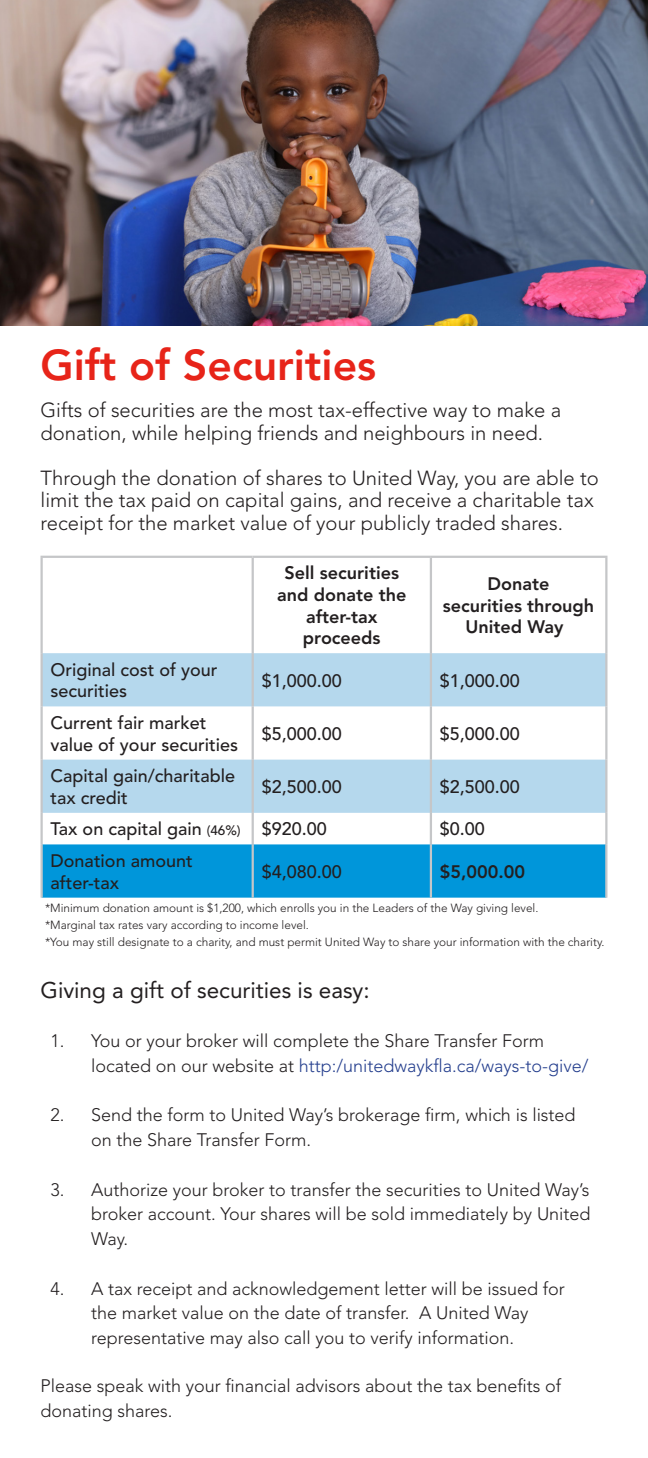
<style>
.page{position:relative;width:648px;height:1458px;background:#fff}
.page>*{position:absolute;margin:0;border:0;box-sizing:border-box;transform-origin:0 0}
.t1{font:800 42.75px "Avenir LT Std";color:#e72419}
.t2{font:22.5px "Avenir LT Std";color:#231f20}
.t3{font:300 20.25px/22.5px "Avenir LT Std";color:#231f20}
.t4{font:300 18px/24.8px "Avenir LT Std";color:#231f20}
.t5{font:500 18px/21.6px "Avenir LT Std";color:#231f20}
.t6{font:800 18px/21.6px "Avenir LT Std";color:#231f20;text-align:center}
.t7{font:300 11.7px "Avenir LT Std";color:#231f20}
.s1{color:#fff}
.s2{font-size:13.5px}
.s3{color:#253f8e}
</style>
<div class="page">
<img style="left:0;top:0;width:648px;height:326px">
<div style="left:43px;top:653px;width:562px;height:53px;background:#b5d8ed"></div>
<div style="left:43px;top:760px;width:562px;height:53px;background:#b5d8ed"></div>
<div style="left:43px;top:844px;width:562px;height:54px;background:#0096da"></div>
<hr style="left:40px;top:556px;width:213px;height:2px;background:#c5c6c8">
<hr style="left:40px;top:558px;width:3px;height:95px;background:#c5c6c8">
<hr style="left:253px;top:556px;width:178px;height:2px;background:#c5c6c8">
<hr style="left:431px;top:556px;width:177px;height:2px;background:#c5c6c8">
<hr style="left:605px;top:558px;width:3px;height:95px;background:#c5c6c8">
<hr style="left:40px;top:653px;width:3px;height:53px;background:#c5c6c8">
<hr style="left:605px;top:653px;width:3px;height:53px;background:#c5c6c8">
<hr style="left:40px;top:706px;width:3px;height:54px;background:#c5c6c8">
<hr style="left:605px;top:706px;width:3px;height:54px;background:#c5c6c8">
<hr style="left:40px;top:760px;width:3px;height:53px;background:#c5c6c8">
<hr style="left:605px;top:760px;width:3px;height:53px;background:#c5c6c8">
<hr style="left:40px;top:813px;width:3px;height:31px;background:#c5c6c8">
<hr style="left:605px;top:813px;width:3px;height:31px;background:#c5c6c8">
<hr style="left:40px;top:844px;width:3px;height:54px;background:#c5c6c8">
<hr style="left:605px;top:844px;width:3px;height:54px;background:#c5c6c8">
<hr style="left:252px;top:558px;width:2px;height:95px;background:#c5c6c8">
<hr style="left:430px;top:558px;width:2px;height:95px;background:#c5c6c8">
<hr style="left:252px;top:653px;width:2px;height:53px;background:#c5c6c8">
<hr style="left:430px;top:653px;width:2px;height:53px;background:#c5c6c8">
<hr style="left:252px;top:706px;width:2px;height:54px;background:#c5c6c8">
<hr style="left:430px;top:706px;width:2px;height:54px;background:#c5c6c8">
<hr style="left:252px;top:760px;width:2px;height:53px;background:#c5c6c8">
<hr style="left:430px;top:760px;width:2px;height:53px;background:#c5c6c8">
<hr style="left:252px;top:813px;width:2px;height:31px;background:#c5c6c8">
<hr style="left:430px;top:813px;width:2px;height:31px;background:#c5c6c8">
<hr style="left:252px;top:844px;width:2px;height:54px;background:#c5c6c8">
<hr style="left:430px;top:844px;width:2px;height:54px;background:#c5c6c8">
<p class="t1" style="left:40px;top:340px;width:337px">Gift of Securities</p>
<p class="t3" style="left:40px;top:399px;width:522px">Gifts of securities are the most tax-effective way to make a donation, while helping friends and neighbours in need.</p>
<p class="t3" style="left:40px;top:467px;width:560px">Through the donation of shares to United Way, you are able to limit the tax paid on capital gains, and receive a charitable tax receipt for the market value of your publicly traded shares.</p>
<p class="t6" style="left:277px;top:562px;width:131px">Sell securities and donate the after-tax</p>
<p class="t6" style="left:303px;top:627px;width:79px">proceeds</p>
<p class="t6" style="left:488px;top:573px;width:63px">Donate</p>
<p class="t6" style="left:443px;top:595px;width:153px">securities through</p>
<p class="t6" style="left:466px;top:616px;width:108px">United Way<span class="s1">s</span></p>
<p class="t5" style="left:51px;top:659px;width:169px">Original cost of your</p>
<p class="t5" style="left:51px;top:681px;width:78px">securities</p>
<p class="t5" style="left:262px;top:670px;width:82px">$1,000.00</p>
<p class="t5" style="left:440px;top:670px;width:82px">$1,000.00</p>
<p class="t5" style="left:51px;top:712px;width:189px">Current fair market value of your securities</p>
<p class="t5" style="left:262px;top:723px;width:82px">$5,000.00</p>
<p class="t5" style="left:440px;top:723px;width:82px">$5,000.00</p>
<p class="t5" style="left:51px;top:766px;width:186px">Capital gain/charitable tax credit</p>
<p class="t5" style="left:262px;top:776px;width:82px">$2,500.00</p>
<p class="t5" style="left:440px;top:776px;width:82px">$2,500.00</p>
<p class="t5" style="left:51px;top:819px;width:192px">Tax on capital gain <span class="s2">(46%)</span></p>
<p class="t5" style="left:262px;top:819px;width:67px">$920.00</p>
<p class="t5" style="left:440px;top:819px;width:47px">$0.00</p>
<p class="t5" style="left:51px;top:850px;width:144px">Donation amount after-tax</p>
<p class="t5" style="left:262px;top:861px;width:82px">$4,080.00</p>
<p class="t6" style="left:440px;top:861px;width:87px">$5,000.00</p>
<p class="t7" style="left:45px;top:901px;width:495px">*Minimum donation amount is $1,200, which enrolls you in the Leaders of the Way giving level.</p>
<p class="t7" style="left:45px;top:918px;width:265px">*Marginal tax rates vary according to income level.</p>
<p class="t7" style="left:45px;top:935px;width:561px">*You may still designate to a charity, and must permit United Way to share your information with the charity.</p>
<p class="t2" style="left:40px;top:977px;width:331px">Giving a gift of securities is easy:</p>
<p class="t4" style="left:91px;top:1029px;width:499px;text-indent:-40px">1. You or your broker will complete the Share Transfer Form located on our website at <span class="s3">http:/unitedwaykfla.ca/ways-to-give/</span></p>
<p class="t4" style="left:91px;top:1103px;width:486px;text-indent:-40px">2. Send the form to United Way’s brokerage firm, which is listed on the Share Transfer Form.</p>
<p class="t4" style="left:91px;top:1177px;width:501px;text-align:justify;text-indent:-40px">3. Authorize your broker to transfer the securities to United Way’s broker account. Your shares will be sold immediately by United Way.</p>
<p class="t4" style="left:51px;top:1276px;width:516px;text-align:center">4. A tax receipt and acknowledgement letter will be issued for the market value on the date of transfer. A United Way representative may also call you to verify information.</p>
<p class="t4" style="left:40px;top:1374px;width:522px">Please speak with your financial advisors about the tax benefits of</p>
<p class="t4" style="left:40px;top:1398px;width:134px">donating shares.</p>
</div>
